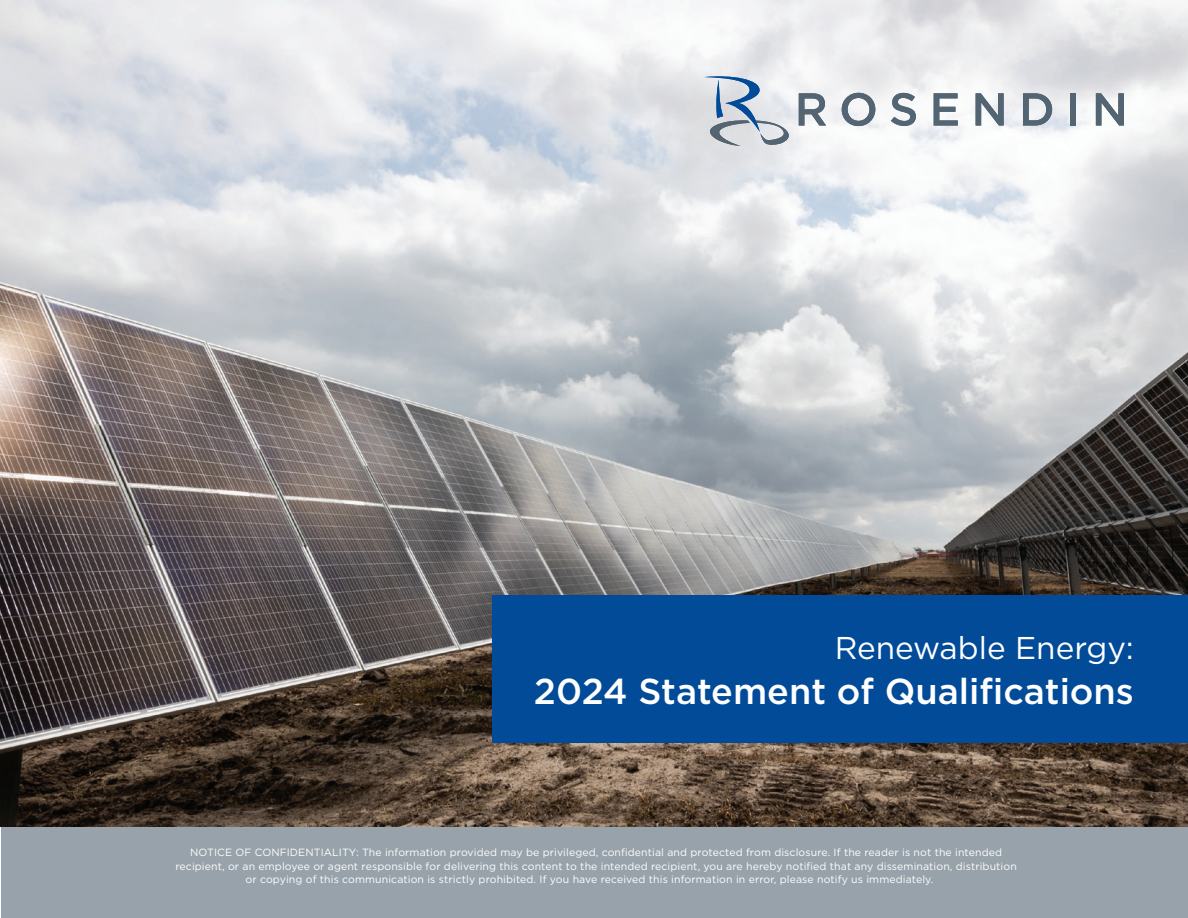
<style>
.page{position:relative;width:1188px;height:918px;background:#fff}
.page>*{position:absolute;margin:0;border:0;box-sizing:border-box;transform-origin:0 0}
.t1{font:500 36px "Gotham";color:#fff}
.t2{font:31.5px "Gotham";color:#fff}
.t3{font:10.5px "Gotham";letter-spacing:.01em;color:#fff}
</style>
<div class="page">
<div style="left:1px;top:816px;width:1187px;height:101px;background:#97a2aa"></div>
<img style="left:0;top:0;width:1188px;height:826px">
<div style="left:492px;top:595px;width:696px;height:147px;background:#024b99"></div>
<svg style="left:704px;top:75px;width:86px;height:71px;background:#bec8d4"></svg>
<svg style="left:799px;top:93px;width:27px;height:33px"></svg>
<svg style="left:842px;top:93px;width:33px;height:33px"></svg>
<svg style="left:891px;top:93px;width:25px;height:33px"></svg>
<svg style="left:934px;top:93px;width:24px;height:33px"></svg>
<svg style="left:976px;top:93px;width:28px;height:33px"></svg>
<svg style="left:1023px;top:93px;width:29px;height:33px"></svg>
<div style="left:1070px;top:93px;width:6px;height:33px;background:#536572"></div>
<svg style="left:1096px;top:93px;width:28px;height:33px"></svg>
<h2 class="t2" style="left:835px;top:627px;width:301px">Renewable Energy:</h2>
<h1 class="t1" style="left:534px;top:668px;width:602px">2024 Statement of Qualifications</h1>
<p class="t3" style="left:190px;top:846px;width:813px">NOTICE OF CONFIDENTIALITY: The information provided may be privileged, confidential and protected from disclosure. If the reader is not the intended</p>
<p class="t3" style="left:175px;top:859px;width:843px">recipient, or an employee or agent responsible for delivering this content to the intended recipient, you are hereby notified that any dissemination, distribution</p>
<p class="t3" style="left:246px;top:873px;width:689px">or copying of this communication is strictly prohibited. If you have received this information in error, please notify us immediately.</p>
</div>
